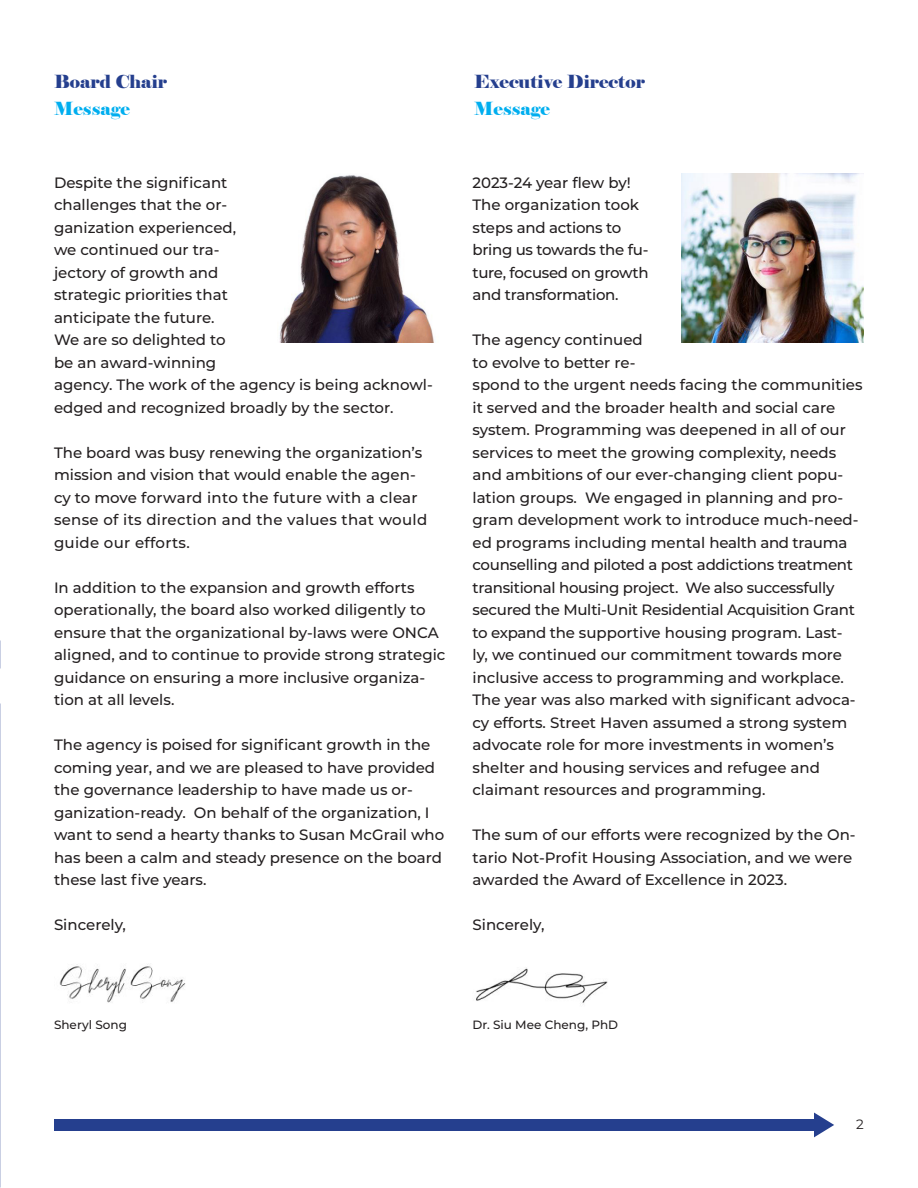
<style>
.page{position:relative;width:918px;height:1188px;background:#fff}
.page>*{position:absolute;margin:0;border:0;box-sizing:border-box;transform-origin:0 0}
.Heading_Blue{font:18px "Elephant";color:#253f8e}
.Heading_Blue-2{font:18px "Elephant";color:#00aeef}
.Body_Copy{font:500 15px/22.5px "Montserrat";color:#231f20}
.Body_Copy-2{font:500 15px/22.5px "Montserrat";letter-spacing:-.02em;color:#231f20}
.t1{font:13.5px "Montserrat";color:#231f20}
.Body_Copy-3{font:500 12px "Montserrat";color:#231f20}
</style>
<div class="page">
<div style="left:54px;top:1119px;width:764px;height:12px;background:#253f8e"></div>
<svg style="left:814px;top:1113px;width:20px;height:24px"></svg>
<img style="left:279px;top:175px;width:155px;height:168px">
<img style="left:682px;top:173px;width:182px;height:170px">
<img style="left:59px;top:964px;width:127px;height:39px">
<img style="left:476px;top:967px;width:132px;height:36px">
<p class="Heading_Blue" style="left:54px;top:70px;width:115px">Board Chair</p>
<p class="Heading_Blue-2" style="left:54px;top:97px;width:78px">Message</p>
<p class="Body_Copy" style="left:54px;top:171px;width:380px">Despite the significant<br>challenges that the or-<br>ganization experienced,<br>we continued our tra-<br>jectory of growth and<br>strategic priorities that<br>anticipate the future.<br>We are so delighted to<br>be an award-winning<br>agency. The work of the agency is being acknowl&shy;edged and recognized broadly by the sector.</p>
<p class="Body_Copy" style="left:54px;top:441px;width:375px">The board was busy renewing the organization’s mission and vision that would enable the agen&shy;cy to move forward into the future with a clear sense of its direction and the values that would guide our efforts.</p>
<p class="Body_Copy" style="left:54px;top:576px;width:393px">In addition to the expansion and growth efforts operationally, the board also worked diligently to ensure that the organizational by-laws were ONCA aligned, and to continue to provide strong strategic guidance on ensuring a more inclusive organiza&shy;tion at all levels.</p>
<p class="Body_Copy" style="left:54px;top:733px;width:392px">The agency is poised for significant growth in the coming year, and we are pleased to have provided the governance leadership to have made us or&shy;ganization-ready. On behalf of the organization, I want to send a hearty thanks to Susan McGrail who has been a calm and steady presence on the board these last five years.</p>
<p class="Body_Copy" style="left:54px;top:913px;width:74px">Sincerely,</p>
<p class="Heading_Blue" style="left:474px;top:70px;width:172px">Executive Director</p>
<p class="Heading_Blue-2" style="left:474px;top:97px;width:78px">Message</p>
<p class="Body_Copy-2" style="left:472px;top:171px;width:178px">2023-24 year flew by!<br>The organization took steps and actions to bring us towards the fu&shy;ture, focused on growth and transformation.</p>
<p class="Body_Copy" style="left:472px;top:328px;width:392px">The agency continued<br>to evolve to better re-<br>spond to the urgent needs facing the communities it served and the broader health and social care system. Programming was deepened in all of our services to meet the growing complexity, needs and ambitions of our ever-changing client popu&shy;lation groups. We engaged in planning and pro&shy;gram development work to introduce much-need&shy;ed programs including mental health and trauma counselling and piloted a post addictions treatment transitional housing project. We also successfully secured the Multi-Unit Residential Acquisition Grant to expand the supportive housing program. Last-<br>ly, we continued our commitment towards more inclusive access to programming and workplace.<br>The year was also marked with significant advoca&shy;cy efforts. Street Haven assumed a strong system advocate role for more investments in women’s shelter and housing services and refugee and claimant resources and programming.</p>
<p class="Body_Copy" style="left:472px;top:823px;width:385px">The sum of our efforts were recognized by the On&shy;tario Not-Profit Housing Association, and we were awarded the Award of Excellence in 2023.</p>
<p class="Body_Copy" style="left:472px;top:913px;width:74px">Sincerely,</p>
<p class="Body_Copy-3" style="left:54px;top:1017px;width:74px">Sheryl Song</p>
<p class="Body_Copy-3" style="left:472px;top:1017px;width:147px">Dr. Siu Mee Cheng, PhD</p>
<p class="t1" style="left:856px;top:1115px;width:9px">2</p>
</div>
